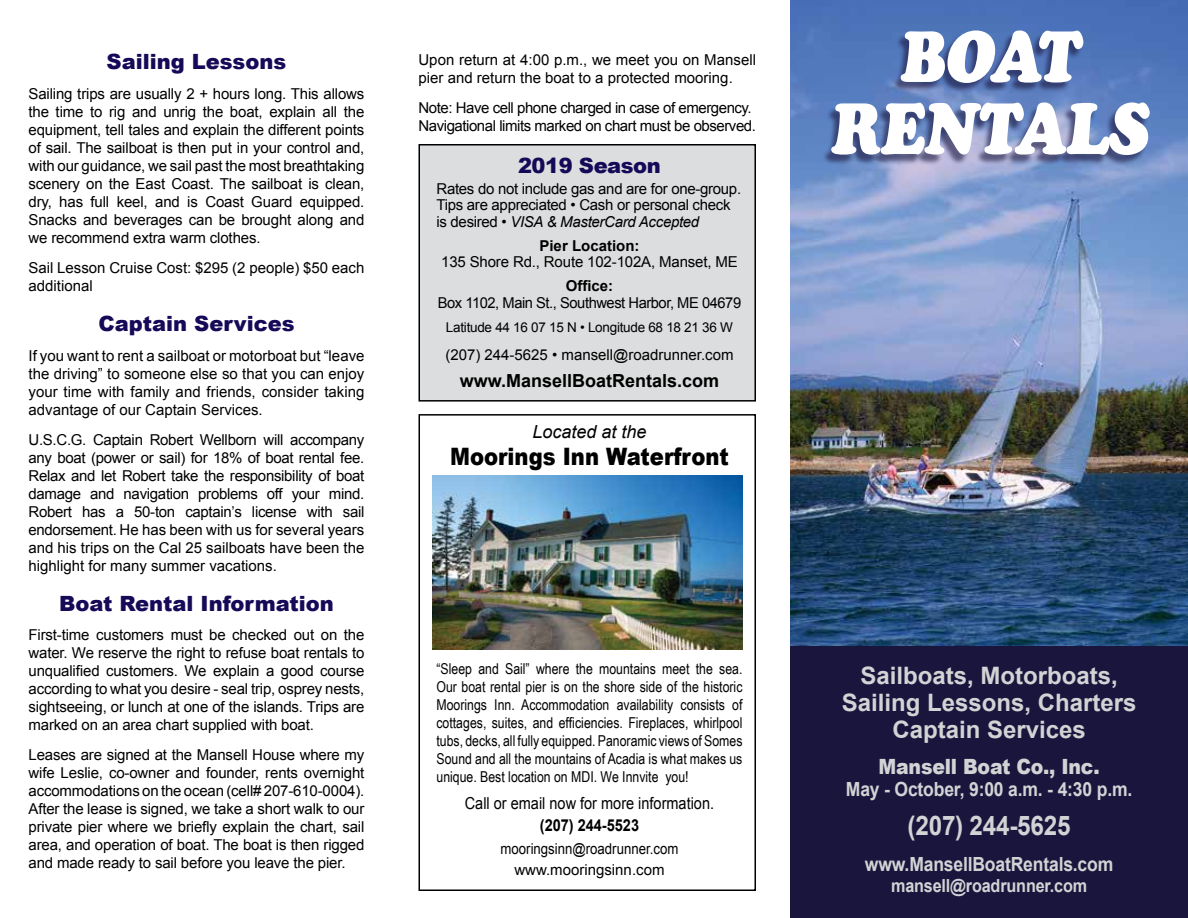
<style>
.page{position:relative;width:1188px;height:918px;background:#fff}
.page>*{position:absolute;margin:0;border:0;box-sizing:border-box;transform-origin:0 0}
.t1{font:italic 72px/72px "Cooper Black Std";letter-spacing:-.01em;color:#fff;text-align:center;scale:.9 1}
.t2{font:700 27px "Arial";letter-spacing:-.01em;color:#d1d3d4;scale:.9 1}
.t3{font:700 24px/27px "Arial";color:#d1d3d4;text-align:center}
.t4{font:900 24px "Arial";color:#000;scale:.88 1}
.t5{font:900 21px "Arial";color:#150958}
.t6{font:900 21px "Arial";letter-spacing:-.01em;color:#d1d3d4;scale:.9 1}
.t7{font:900 21px "Arial";letter-spacing:-.02em;color:#150958}
.t8{font:700 19.5px "Arial";letter-spacing:-.01em;color:#d1d3d4;scale:.9 1}
.t9{font:700 18px "Arial";color:#000}
.t10{font:700 18px "Arial";letter-spacing:-.01em;color:#d1d3d4;scale:.9 1}
.t11{font:italic 18px "Arial";color:#000}
.t12{font:16.5px "Arial";color:#000;scale:.88 1}
.t13{font:700 16.5px "Arial";color:#000;scale:.88 1}
.t14{font:15px/18px "Arial";letter-spacing:-.01em;color:#000;text-align:justify}
.t15{font:15px/18px "Arial Narrow";color:#000;text-align:justify}
.t16{font:15px/18px "Arial";letter-spacing:-.03em;color:#000}
.t17{font:15px/21px "Arial";letter-spacing:-.01em;color:#000;text-align:center;scale:.88 1}
.t18{font:700 15px "Arial";color:#000}
.t19{font:13.5px "Arial";letter-spacing:-.02em;color:#000}
.s1{font-style:italic}
</style>
<div class="page">
<img style="left:790px;top:0;width:398px;height:646px">
<div style="left:419px;top:145px;width:336px;height:256px;background:#dcddde"></div>
<div style="left:418px;top:144px;width:338px;height:258px;border:2px solid #000"></div>
<div style="left:790px;top:646px;width:398px;height:272px;background:#1a153d"></div>
<div style="left:822px;top:32px;width:327px;height:134px;background:#1a153d;opacity:.6"></div>
<div style="left:418px;top:414px;width:338px;height:477px;border:2px solid #000"></div>
<img style="left:433px;top:476px;width:309px;height:174px">
<h3 class="t5" style="left:107px;top:50px;width:181px">Sailing Lessons</h3>
<p class="t14" style="left:28px;top:85px;width:338px">Sailing trips are usually 2 + hours long. This allows the time to rig and unrig the boat, explain all the equipment, tell tales and explain the different points of sail. The sailboat is then put in your control and, with our guidance, we sail past the most breathtaking scenery on the East Coast. The sailboat is clean, dry, has full keel, and is Coast Guard equipped.<br>Snacks and beverages can be brought along and we recommend extra warm clothes.</p>
<p class="t14" style="left:28px;top:259px;width:337px">Sail Lesson Cruise Cost: $295 (2 people) $50 each additional</p>
<h3 class="t5" style="left:98px;top:312px;width:198px">Captain Services</h3>
<p class="t14" style="left:28px;top:347px;width:338px">If you want to rent a sailboat or motorboat but “leave the driving” to someone else so that you can enjoy your time with family and friends, consider taking advantage of our Captain Services.</p>
<p class="t14" style="left:28px;top:431px;width:337px">U.S.C.G. Captain Robert Wellborn will accompany any boat (power or sail) for 18% of boat rental fee.<br>Relax and let Robert take the responsibility of boat damage and navigation problems off your mind.<br>Robert has a 50-ton captain’s license with sail endorsement. He has been with us for several years and his trips on the Cal 25 sailboats have been the highlight for many summer vacations.</p>
<h3 class="t5" style="left:59px;top:592px;width:276px">Boat Rental Information</h3>
<p class="t14" style="left:28px;top:626px;width:338px">First-time customers must be checked out on the water. We reserve the right to refuse boat rentals to unqualified customers. We explain a good course according to what you desire - seal trip, osprey nests, sightseeing, or lunch at one of the islands. Trips are marked on an area chart supplied with boat.</p>
<p class="t14" style="left:28px;top:746px;width:337px">Leases are signed at the Mansell House where my wife Leslie, co-owner and founder, rents overnight accommodations on the ocean (cell# 207-610-0004).<br>After the lease is signed, we take a short walk to our private pier where we briefly explain the chart, sail area, and operation of boat. The boat is then rigged and made ready to sail before you leave the pier.</p>
<p class="t14" style="left:418px;top:51px;width:339px">Upon return at 4:00 p.m., we meet you on Mansell pier and return the boat to a protected mooring.</p>
<p class="t16" style="left:418px;top:99px;width:339px">Note: Have cell phone charged in case of emergency.<br>Navigational limits marked on chart must be observed.</p>
<h3 class="t7" style="left:518px;top:154px;width:144px">2019 Season</h3>
<p class="t14" style="left:436px;top:181px;width:306px;line-height:16.5px;text-align:left">Rates do not include gas and are for one-group.<br>Tips are appreciated • Cash or personal check is desired • <span class="s1">VISA &amp; MasterCard Accepted</span></p>
<p class="t18" style="left:539px;top:236px;width:102px">Pier Location:</p>
<p class="t14" style="left:441px;top:253px;width:298px">135 Shore Rd., Route 102-102A, Manset, ME</p>
<p class="t18" style="left:566px;top:276px;width:49px">Office:</p>
<p class="t16" style="left:438px;top:294px;width:305px">Box 1102, Main St., Southwest Harbor, ME 04679</p>
<p class="t19" style="left:446px;top:318px;width:288px">Latitude 44 16 07 15 N • Longitude 68 18 21 36 W</p>
<p class="t14" style="left:445px;top:346px;width:290px">(207) 244-5625 • mansell@roadrunner.com</p>
<p class="t9" style="left:460px;top:369px;width:261px">www.MansellBoatRentals.com</p>
<p class="t11" style="left:532px;top:420px;width:116px">Located at the</p>
<h3 class="t4" style="left:450px;top:444px;width:318px">Moorings Inn Waterfront</h3>
<p class="t15" style="left:436px;top:659px;width:307px">“Sleep and Sail” where the mountains meet the sea.<br>Our boat rental pier is on the shore side of the historic Moorings Inn. Accommodation availability consists of cottages, suites, and efficiencies. Fireplaces, whirlpool tubs, decks, all fully equipped. Panoramic views of Somes Sound and all the mountains of Acadia is what makes us unique. Best location on MDI. We Innvite you!</p>
<p class="t12" style="left:465px;top:792px;width:285px">Call or email now for more information.</p>
<p class="t13" style="left:540px;top:815px;width:114px">(207) 244-5523</p>
<p class="t17" style="left:501px;top:838px;width:203px">mooringsinn@roadrunner.com www.mooringsinn.com</p>
<h1 class="t1" style="left:830px;top:20px;width:356px">BOAT<br>RENTALS</h1>
<h3 class="t3" style="left:842px;top:662px;width:296px">Sailboats, Motorboats,<br>Sailing Lessons, Charters<br>Captain Services</h3>
<h3 class="t6" style="left:879px;top:754px;width:247px">Mansell Boat Co., Inc.</h3>
<h3 class="t8" style="left:846px;top:776px;width:320px">May - October, 9:00 a.m. - 4:30 p.m.</h3>
<h2 class="t2" style="left:908px;top:808px;width:183px">(207) 244-5625</h2>
<h3 class="t8" style="left:865px;top:851px;width:278px">www.MansellBoatRentals.com</h3>
<p class="t10" style="left:891px;top:874px;width:219px">mansell@roadrunner.com</p>
</div>
